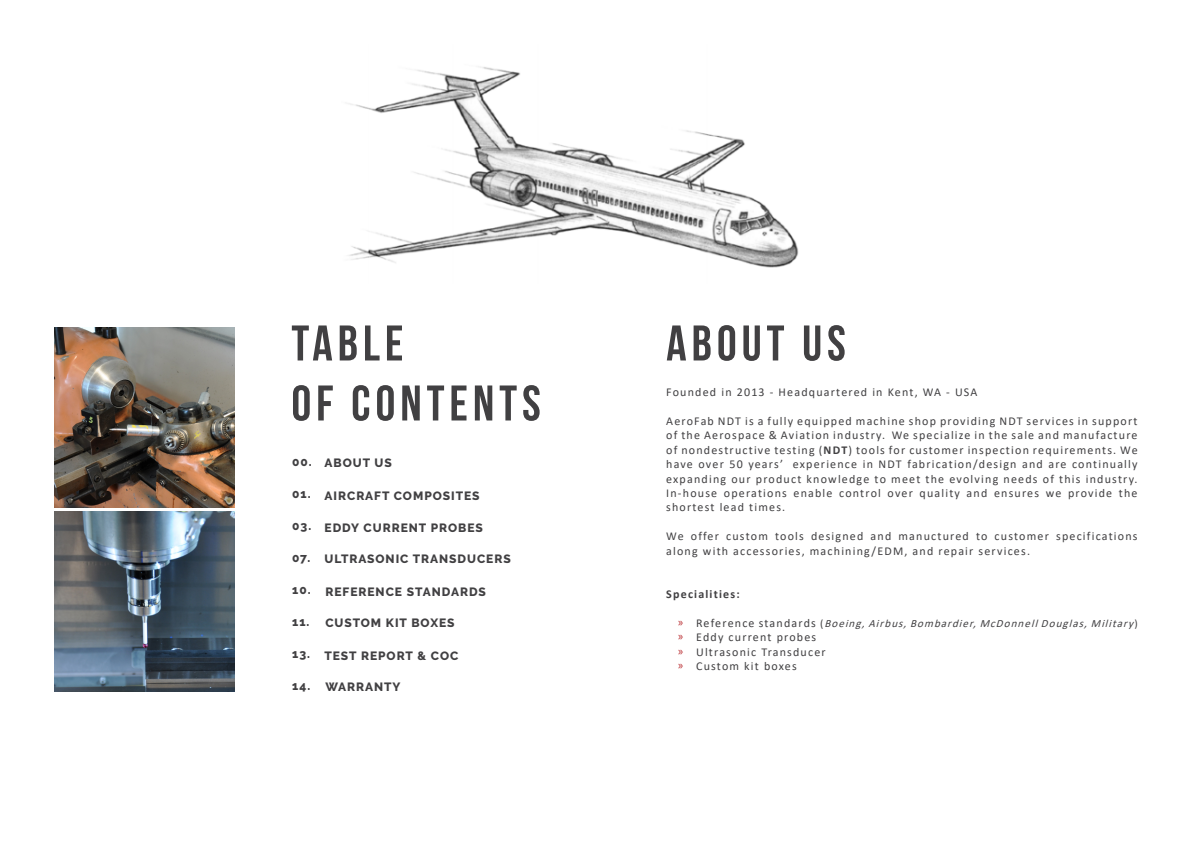
<style>
.page{position:relative;width:1191px;height:842px;background:#fff}
.page>*{position:absolute;margin:0;border:0;box-sizing:border-box;transform-origin:0 0}
.t1{font:700 50px/60px "Bebas Neue";letter-spacing:.1em;color:#414042}
.t2{font:12px/14.4px "Calibri";letter-spacing:.1em;color:#414042}
.t3{font:800 12px "Raleway";letter-spacing:.08em;color:#414042}
.t4{font:700 12px "Calibri";letter-spacing:.1em;color:#414042}
.t5{font:italic 11px "Calibri";color:#414042}
.s1{font-weight:700}
.s2{font-family:"Myriad Pro";font-style:normal;font-size:12px;color:#b62227}
.s3{font-style:normal;font-size:12px}
.s4{font-style:normal}
.s5{font-family:"Myriad Pro";color:#b62227}
</style>
<div class="page">
<img style="left:55px;top:327px;width:180px;height:180px">
<img style="left:55px;top:511px;width:180px;height:180px">
<img style="left:348px;top:66px;width:451px;height:202px">
<h1 class="t1" style="left:291px;top:313px;width:251px">TABLE<br>OF CONTENTS</h1>
<p class="t3" style="left:324px;top:456px;width:69px">ABOUT US</p>
<p class="t3" style="left:324px;top:489px;width:156px">AIRCRAFT COMPOSITES</p>
<p class="t3" style="left:324px;top:521px;width:160px">EDDY CURRENT PROBES</p>
<p class="t3" style="left:292px;top:455px;width:21px">00.</p>
<p class="t3" style="left:292px;top:487px;width:20px">01.</p>
<p class="t3" style="left:292px;top:519px;width:20px">03.</p>
<p class="t3" style="left:292px;top:551px;width:19px">07.</p>
<p class="t3" style="left:292px;top:583px;width:20px">10.</p>
<p class="t3" style="left:292px;top:615px;width:19px">11.</p>
<p class="t3" style="left:292px;top:647px;width:19px">13.</p>
<p class="t3" style="left:292px;top:679px;width:19px">14.</p>
<p class="t3" style="left:324px;top:552px;width:188px">ULTRASONIC TRANSDUCERS</p>
<p class="t3" style="left:325px;top:585px;width:162px">REFERENCE STANDARDS</p>
<p class="t3" style="left:325px;top:616px;width:131px">CUSTOM KIT BOXES</p>
<p class="t3" style="left:324px;top:649px;width:135px">TEST REPORT &amp; COC</p>
<p class="t3" style="left:325px;top:680px;width:77px">WARRANTY</p>
<h1 class="t1" style="left:666px;top:313px;width:181px">ABOUT US</h1>
<p class="t2" style="left:666px;top:385px;width:313px">Founded in 2013 - Headquartered in Kent, WA - USA</p>
<p class="t2" style="left:666px;top:414px;width:473px;text-align:justify">AeroFab NDT is a fully equipped machine shop providing NDT services in support of the Aerospace &amp; Aviation industry. We specialize in the sale and manufacture of nondestructive testing (<span class="s1">NDT</span>) tools for customer inspection requirements. We have over 50 years’ experience in NDT fabrication/design and are continually expanding our product knowledge to meet the evolving needs of this industry.<br>In-house operations enable control over quality and ensures we provide the shortest lead times.</p>
<p class="t2" style="left:666px;top:529px;width:473px">We offer custom tools designed and manuctured to customer specifications along with accessories, machining/EDM, and repair services.</p>
<p class="t4" style="left:666px;top:585px;width:75px">Specialities:</p>
<p class="t5" style="left:678px;top:615px;width:461px"><span class="s2">»</span> <span class="s3">R e fe r e n c e s t a n d a r d s</span> <span class="s4">(</span> Boeing,Airbus,Bombardier,McDonnellDouglas,Military<span class="s4">)</span></p>
<p class="t2" style="left:678px;top:630px;width:149px"><span class="s5">»</span> Eddy current probes<br><span class="s5">»</span> Ultrasonic Transducer <span class="s5">»</span> Custom kit boxes</p>
</div>
